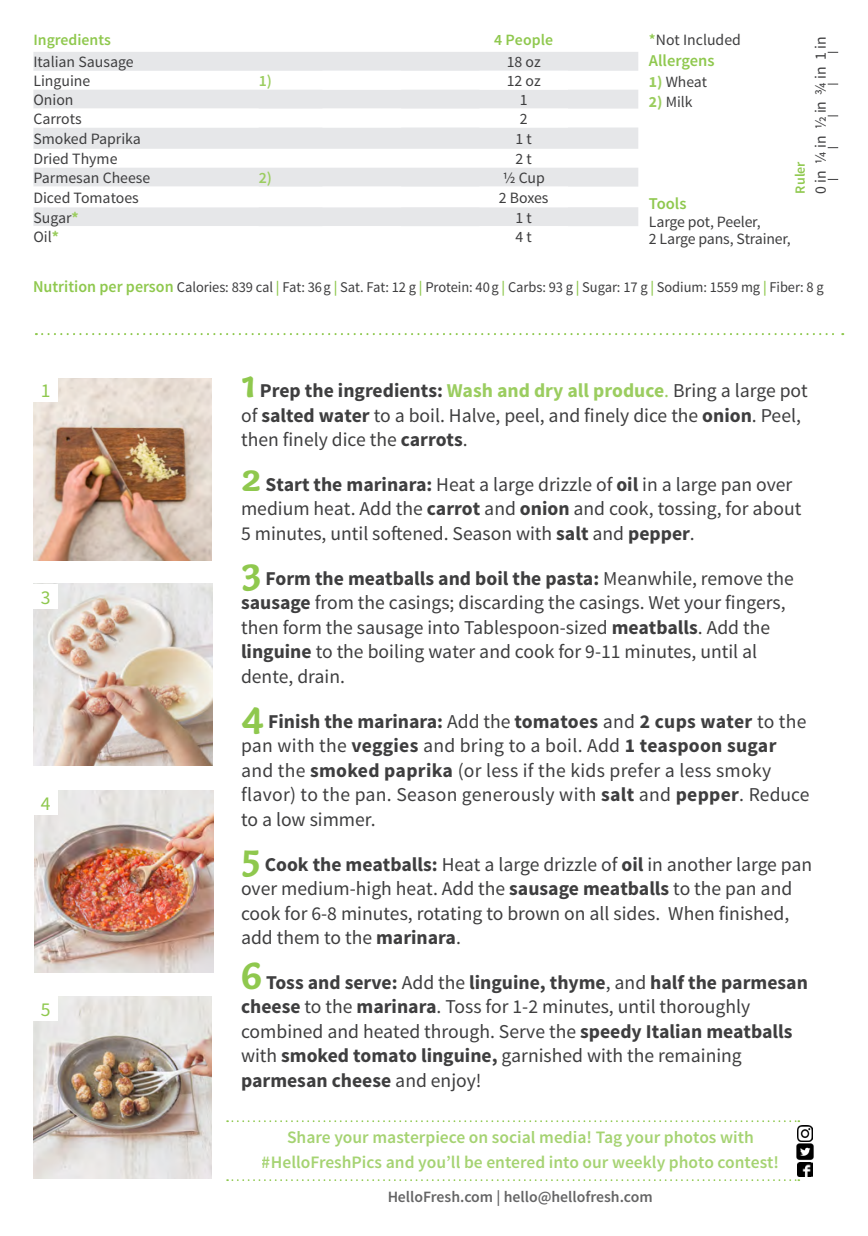
<style>
.page{position:relative;width:868px;height:1236px;background:#fff}
.page>*{position:absolute;margin:0;border:0;box-sizing:border-box;transform-origin:0 0}
.t1{font:19.6px/24.5px "Source Sans Pro";color:#3e3e3f}
.t2{font:19.6px "Source Sans Pro";color:#8fc84e}
.t3{font:600 17.5px/24.5px "Source Sans Pro";color:#8fc84f;text-align:center}
.t4{font:600 16.45px "Source Sans Pro";color:#8fc84e}
.t5{font:15.75px/17.5px "Source Sans Pro";color:#3e3e3f}
.t6{font:600 15.75px "Source Sans Pro";color:#3e3e3f}
.t7{font:600 15.75px "Source Sans Pro";color:#8fc84e}
.t8{font:600 15.75px "Source Sans Pro";color:#9bcd5f}
.t9{font:600 15.75px "Source Sans Pro";color:#9bcd60}
.t10{font:15.58px "Source Sans Pro";color:#3e3e3f}
.t11{font:14.88px "Source Sans Pro";letter-spacing:-.005em;color:#3e3e3f}
.t12{font:600 14px "Source Sans Pro";color:#8fc84e}
.s1{font-weight:700;color:#9bcd5f}
.s2{font-weight:600;color:#8fc84e}
.s3{font-weight:600;font-size:16.45px;color:#8fc84e}
.s4{font-family:"Capucine Basic";font-weight:700;font-size:41.12px;color:#8fc84e}
.s5{font-weight:700}
.s6{font-weight:700;color:#9bcd60}
.s7{color:#9bcd60}
</style>
<div class="page">
<img style="left:35px;top:790px;width:178px;height:182px">
<img style="left:33px;top:996px;width:179px;height:182px">
<img style="left:33px;top:379px;width:179px;height:181px">
<img style="left:34px;top:584px;width:178px;height:181px">
<svg style="left:33px;top:52px;width:605px;height:174px;fill:#e6e7e9"></svg>
<svg style="left:33px;top:71px;width:535px;height:155px"></svg>
<div style="left:33px;top:377px;width:25px;height:25px;background:#fff"></div>
<div style="left:33px;top:584px;width:25px;height:24px;background:#fff"></div>
<div style="left:33px;top:790px;width:25px;height:24px;background:#fff"></div>
<div style="left:33px;top:996px;width:25px;height:24px;background:#fff"></div>
<svg style="left:36px;top:333px;width:807px;height:2px"></svg>
<svg style="left:227px;top:1120px;width:572px;height:1px"></svg>
<svg style="left:227px;top:1179px;width:572px;height:1px"></svg>
<img style="left:797px;top:1125px;width:15px;height:16px">
<img style="left:796px;top:1141px;width:18px;height:20px">
<img style="left:797px;top:1162px;width:15px;height:14px">
<p class="t7" style="left:33px;top:30px;width:79px">Ingredients</p>
<p class="t7" style="left:494px;top:30px;width:61px">4 People</p>
<p class="t5" style="left:33px;top:53px;width:102px">Italian Sausage</p>
<p class="t5" style="left:506px;top:53px;width:35px">18 oz</p>
<p class="t5" style="left:33px;top:72px;width:58px">Linguine</p>
<p class="t8" style="left:258px;top:71px;width:15px">1)</p>
<p class="t5" style="left:506px;top:72px;width:35px">12 oz</p>
<p class="t5" style="left:33px;top:91px;width:42px">Onion</p>
<p class="t5" style="left:519px;top:91px;width:9px">1</p>
<p class="t5" style="left:33px;top:110px;width:50px">Carrots</p>
<p class="t5" style="left:519px;top:110px;width:9px">2</p>
<p class="t5" style="left:33px;top:130px;width:109px">Smoked Paprika</p>
<p class="t5" style="left:515px;top:130px;width:18px">1 t</p>
<p class="t5" style="left:33px;top:150px;width:85px">Dried Thyme</p>
<p class="t5" style="left:515px;top:150px;width:18px">2 t</p>
<p class="t5" style="left:33px;top:169px;width:118px">Parmesan Cheese</p>
<p class="t9" style="left:258px;top:168px;width:15px">2)</p>
<p class="t5" style="left:502px;top:169px;width:44px">1/2 Cup</p>
<p class="t5" style="left:33px;top:189px;width:107px">Diced Tomatoes</p>
<p class="t5" style="left:498px;top:189px;width:51px">2 Boxes</p>
<p class="t5" style="left:33px;top:209px;width:47px">Sugar<span class="s1">*</span></p>
<p class="t5" style="left:515px;top:209px;width:18px">1 t</p>
<p class="t5" style="left:33px;top:228px;width:27px">Oil<span class="s1">*</span></p>
<p class="t5" style="left:515px;top:228px;width:18px">4 t</p>
<p class="t5" style="left:648px;top:31px;width:93px"><span class="s2">*</span>Not Included</p>
<p class="t4" style="left:648px;top:50px;width:67px">Allergens</p>
<p class="t10" style="left:648px;top:72px;width:60px"><span class="s1">1)</span> Wheat</p>
<p class="t10" style="left:648px;top:92px;width:45px"><span class="s1">2)</span> Milk</p>
<p class="t12" style="left:791px;top:193px;width:34px;rotate:-90deg">Ruler</p>
<p class="t4" style="left:648px;top:193px;width:39px">Tools</p>
<p class="t5" style="left:648px;top:213px;width:143px">Large pot, Peeler,<br>2 Large pans, Strainer,</p>
<p class="t5" style="left:811px;top:193px;width:159px;rotate:-90deg">0 in ¼ in ½ in ¾ in 1 in</p>
<p class="t11" style="left:33px;top:277px;width:791px"><span class="s3">Nutrition per person</span> Calories: 839 cal <span class="s2">|</span> Fat: 36g <span class="s2">|</span> Sat. Fat: 12 g <span class="s2">|</span> Protein: 40g <span class="s2">|</span> Carbs: 93 g <span class="s2">|</span> Sugar: 17 g <span class="s2">|</span> Sodium: 1559 mg <span class="s2">|</span> Fiber: 8 g</p>
<p class="t2" style="left:41px;top:378px;width:11px">1</p>
<p class="t2" style="left:41px;top:584px;width:11px">3</p>
<p class="t2" style="left:41px;top:791px;width:11px">4</p>
<p class="t2" style="left:41px;top:997px;width:11px">5</p>
<p class="t1" style="left:241px;top:378px;width:568px"><span class="s4">1</span> <span class="s5">Prep the ingredients:</span> <span class="s6">Wash and dry all produce</span><span class="s7">.</span> Bring a large pot of <span class="s5">salted water</span> to a boil. Halve, peel, and finely dice the <span class="s5">onion</span>. Peel, then finely dice the <span class="s5">carrots</span>.</p>
<p class="t1" style="left:241px;top:472px;width:561px"><span class="s4">2</span> <span class="s5">Start the marinara:</span> Heat a large drizzle of <span class="s5">oil</span> in a large pan over medium heat. Add the <span class="s5">carrot</span> and <span class="s5">onion</span> and cook, tossing, for about<br>5 minutes, until softened. Season with <span class="s5">salt</span> and <span class="s5">pepper</span>.</p>
<p class="t1" style="left:241px;top:566px;width:554px"><span class="s4">3</span> <span class="s5">Form the meatballs and boil the pasta:</span> Meanwhile, remove the <span class="s5">sausage</span> from the casings; discarding the casings. Wet your fingers, then form the sausage into Tablespoon-sized <span class="s5">meatballs</span>. Add the <span class="s5">linguine</span> to the boiling water and cook for 9-11 minutes, until al dente, drain.</p>
<p class="t1" style="left:241px;top:709px;width:569px"><span class="s4">4</span> <span class="s5">Finish the marinara:</span> Add the <span class="s5">tomatoes</span> and <span class="s5">2 cups water</span> to the pan with the <span class="s5">veggies</span> and bring to a boil. Add <span class="s5">1 teaspoon sugar </span>and the <span class="s5">smoked paprika</span> (or less if the kids prefer a less smoky flavor) to the pan. Season generously with <span class="s5">salt</span> and <span class="s5">pepper</span>. Reduce to a low simmer.</p>
<p class="t1" style="left:241px;top:852px;width:572px"><span class="s4">5</span> <span class="s5">Cook the meatballs:</span> Heat a large drizzle of <span class="s5">oil</span> in another large pan over medium-high heat. Add the <span class="s5">sausage meatballs</span> to the pan and cook for 6-8 minutes, rotating to brown on all sides. When finished, add them to the <span class="s5">marinara</span>.</p>
<p class="t1" style="left:241px;top:970px;width:568px"><span class="s4">6</span> <span class="s5">Toss and serve:</span> Add the <span class="s5">linguine, thyme</span>, and <span class="s5">half the parmesan cheese</span> to the <span class="s5">marinara</span>. Toss for 1-2 minutes, until thoroughly combined and heated through. Serve the <span class="s5">speedy Italian meatballs </span>with <span class="s5">smoked tomato linguine,</span> garnished with the remaining <span class="s5">parmesan cheese</span> and enjoy!</p>
<p class="t3" style="left:262px;top:1125px;width:518px">Share your masterpiece on social media! Tag your photos with #HelloFreshPics and you’ll be entered into our weekly photo contest!</p>
<p class="t6" style="left:387px;top:1186px;width:267px">HelloFresh.com | hello@hellofresh.com</p>
</div>
